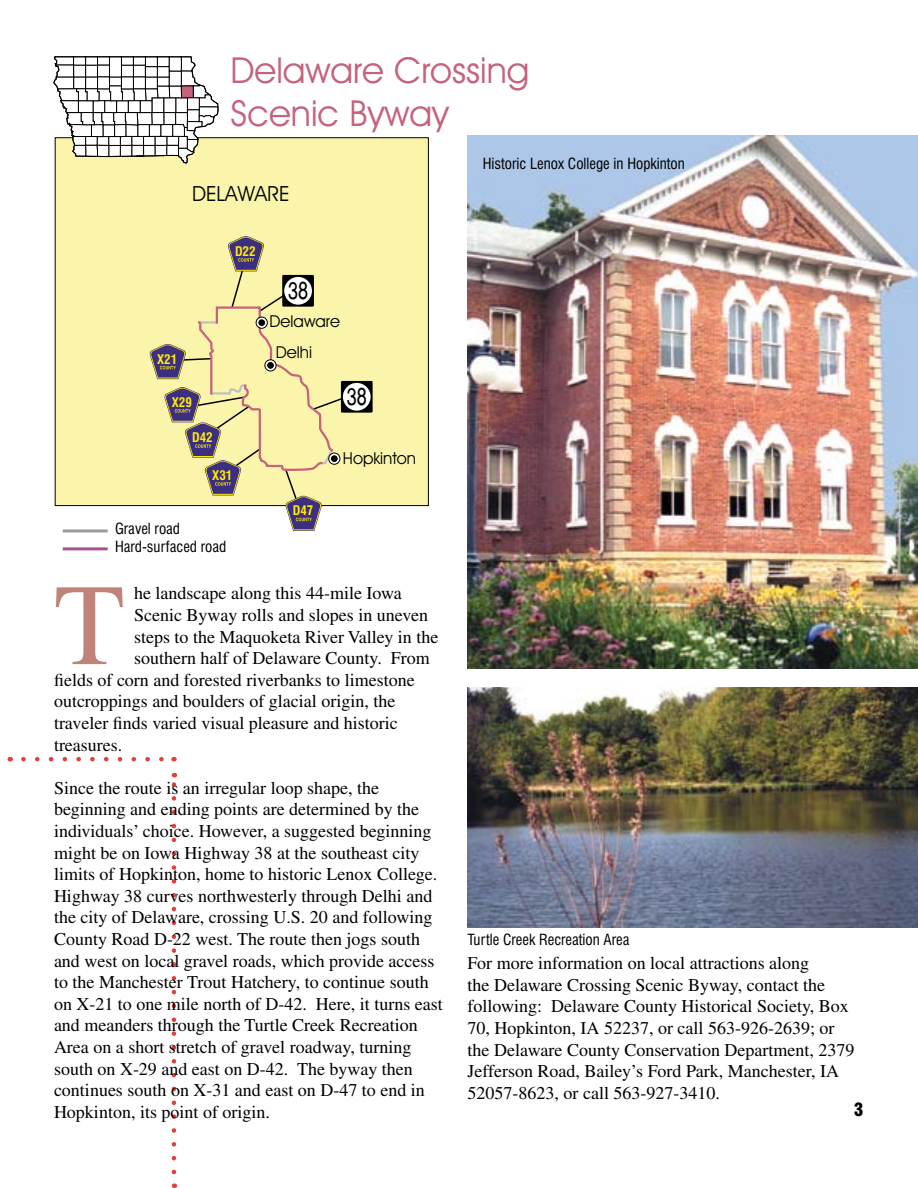
<style>
.page{position:relative;width:918px;height:1188px;background:#fff}
.page>*{position:absolute;margin:0;border:0;box-sizing:border-box;transform-origin:0 0}
.t1{font:115.95px "Times";color:#bf837a}
.t2{font:36px/43.2px "Avant Garde IT Cby BT";color:#c5627c}
.t3{font:24.3px "Switzerland Narrow";color:#000;scale:.91 1}
.t4{font:21px "Avant Garde IT Cby BT";color:#000}
.t5{font:18px/21.6px "Times";color:#000}
.t6{font:900 condensed 18px "Swiss 721 BT";color:#000}
.t7{font:16.5px/30.8px "Avant Garde IT Cby BT";color:#000}
.t8{font:condensed 15px/18px "Swiss 721 BT";color:#000}
.t9{font:700 condensed 12.9px "Swiss 721 BT";color:#ffed00}
</style>
<div class="page">
<div style="left:55px;top:138px;width:373px;height:368px;background:#fbf5ab"></div>
<svg style="left:54px;top:56px;width:165px;height:146px"></svg>
<svg style="left:149px;top:236px;width:196px;height:295px"></svg>
<div style="left:341px;top:381px;width:32px;height:32px;background:#000"></div>
<div style="left:343px;top:383px;width:28px;height:28px;background:#fff;border-radius:50%"></div>
<div style="left:282px;top:275px;width:32px;height:32px;background:#000"></div>
<div style="left:284px;top:277px;width:28px;height:28px;background:#fff;border-radius:50%"></div>
<svg style="left:23px;top:757px;width:141px;height:4px"></svg>
<svg style="left:172px;top:773px;width:4px;height:399px"></svg>
<hr style="left:63px;top:529px;width:45px;height:3px;background:#9b9b9c">
<hr style="left:63px;top:547px;width:45px;height:3px;background:#aa528d">
<img style="left:468px;top:687px;width:450px;height:241px">
<img style="left:468px;top:136px;width:450px;height:533px">
<h2 class="t2" style="left:231px;top:48px;width:300px">Delaware Crossing<br>Scenic Byway</h2>
<p class="t4" style="left:192px;top:181px;width:99px">DELAWARE</p>
<p class="t9" style="left:235px;top:243px;width:22px">D22</p>
<p class="t9" style="left:157px;top:351px;width:22px">X21</p>
<p class="t9" style="left:172px;top:394px;width:22px">X29</p>
<p class="t9" style="left:192px;top:430px;width:22px">D42</p>
<p class="t9" style="left:212px;top:467px;width:22px">X31</p>
<p class="t8" style="left:115px;top:519px;width:113px">Gravel road<br>Hard-surfaced road</p>
<h3 class="t3" style="left:288px;top:275px;width:24px">38</h3>
<p class="t7" style="left:276px;top:306px;width:66px;text-indent:-6px">Delaware<br>Delhi</p>
<h3 class="t3" style="left:347px;top:381px;width:24px">38</h3>
<p class="t9" style="left:293px;top:503px;width:22px">D47</p>
<p class="t7" style="left:343px;top:443px;width:75px">Hopkinton</p>
<h1 class="t1" style="left:54px;top:560px;width:72px">T</h1>
<p class="t5" style="left:134px;top:582px;width:269px">he landscape along this 44-mile Iowa</p>
<p class="t5" style="left:134px;top:604px;width:296px">Scenic Byway rolls and slopes in uneven</p>
<p class="t5" style="left:134px;top:626px;width:306px">steps to the Maquoketa River Valley in the</p>
<p class="t5" style="left:134px;top:647px;width:297px">southern half of Delaware County. From</p>
<p class="t5" style="left:54px;top:669px;width:362px">fields of corn and forested riverbanks to limestone</p>
<p class="t5" style="left:54px;top:690px;width:343px">outcroppings and boulders of glacial origin, the</p>
<p class="t5" style="left:54px;top:712px;width:345px">traveler finds varied visual pleasure and historic</p>
<p class="t5" style="left:54px;top:734px;width:70px">treasures.</p>
<p class="t5" style="left:54px;top:777px;width:390px">Since the route is an irregular loop shape, the beginning and ending points are determined by the individuals’ choice. However, a suggested beginning might be on Iowa Highway 38 at the southeast city limits of Hopkinton, home to historic Lenox College.<br>Highway 38 curves northwesterly through Delhi and the city of Delaware, crossing U.S. 20 and following County Road D-22 west. The route then jogs south and west on local gravel roads, which provide access to the Manchester Trout Hatchery, to continue south on X-21 to one mile north of D-42. Here, it turns east and meanders through the Turtle Creek Recreation Area on a short stretch of gravel roadway, turning south on X-29 and east on D-42. The byway then continues south on X-31 and east on D-47 to end in Hopkinton, its point of origin.</p>
<p class="t8" style="left:483px;top:155px;width:204px">Historic Lenox College in Hopkinton</p>
<p class="t8" style="left:468px;top:931px;width:163px">Turtle Creek Recreation Area</p>
<p class="t5" style="left:468px;top:952px;width:389px">For more information on local attractions along<br>the Delaware Crossing Scenic Byway, contact the following: Delaware County Historical Society, Box 70, Hopkinton, IA 52237, or call 563-926-2639; or the Delaware County Conservation Department, 2379<br>Jefferson Road, Bailey’s Ford Park, Manchester, IA 52057-8623, or call 563-927-3410.</p>
<p class="t6" style="left:854px;top:1099px;width:11px">3</p>
</div>
